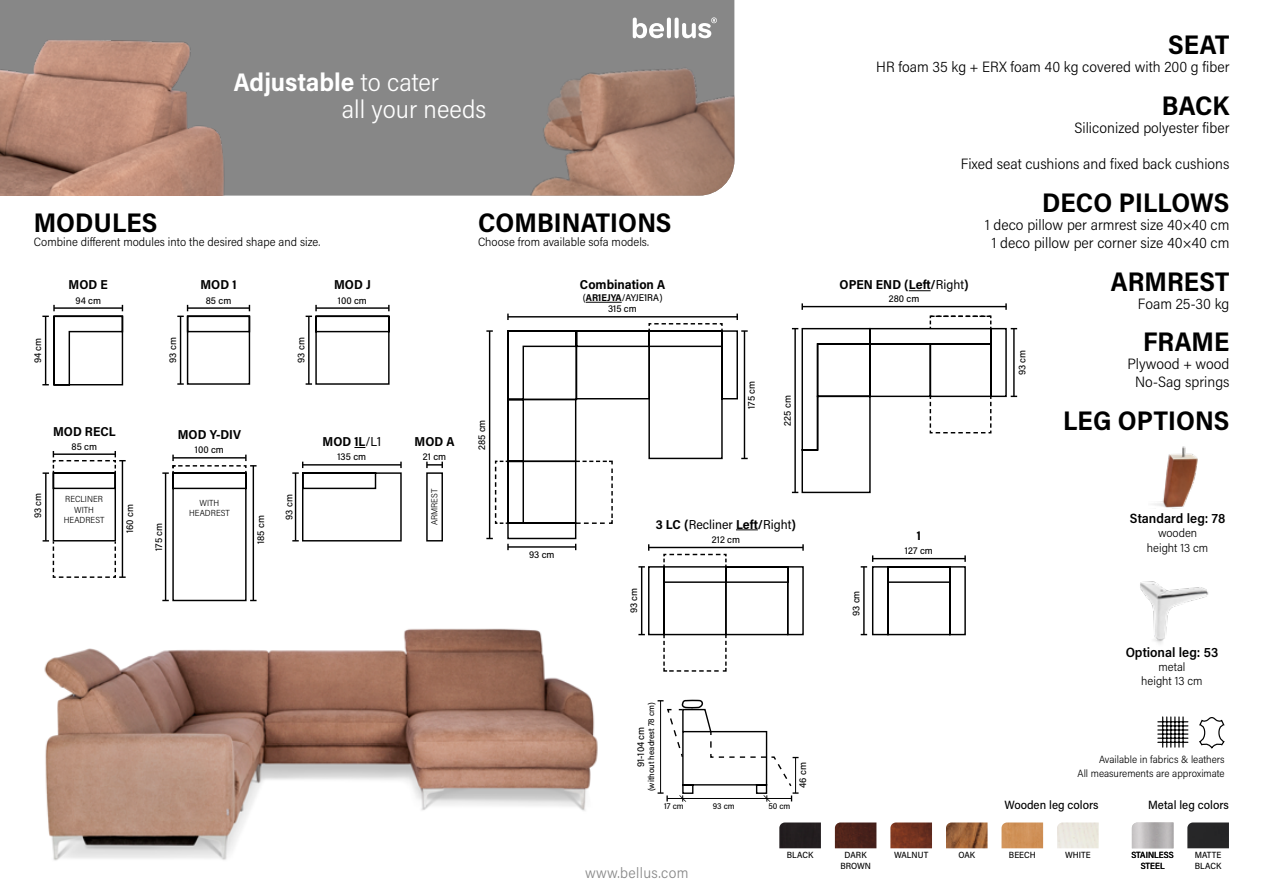
<style>
.page{position:relative;width:1263px;height:893px;background:#fff}
.page>*{position:absolute;margin:0;border:0;box-sizing:border-box;transform-origin:0 0}
.t1{font:700 27px "Acumin Pro Semi Cond";letter-spacing:.005em;color:#000}
.t2{font:300 25.5px/27px "Acumin Pro Semi Cond";color:#fff}
.t3{font:300 15px/18px "Acumin Pro Semi Cond";color:#000;text-align:center}
.t4{font:300 15px "Acumin Pro Semi Cond";letter-spacing:.025em;color:#878787}
.t5{font:600 13.5px "Acumin Pro Semi Cond";color:#000}
.t6{font:700 12.9px "Acumin Pro Semi Cond";color:#000}
.t7{font:12.9px "Acumin Pro Semi Cond";color:#000}
.t8{font:300 12px/14.4px "Acumin Pro Semi Cond";color:#000;text-align:center}
.t9{font:500 12px "Acumin Pro Semi Cond";color:#000}
.t10{font:300 10.5px/14.4px "Acumin Pro Semi Cond";color:#000;text-align:right}
.t11{font:500 9.9px/11.1px "Acumin Pro Semi Cond";color:#000;text-align:center}
.t12{font:500 9px/10.8px "Acumin Pro Semi Cond";color:#000;text-align:center}
.t13{font:300 8.85px/10.6px "Acumin Pro Semi Cond";letter-spacing:.005em;color:#000;text-align:center}
.t14{font:500 8.4px "Acumin Pro Semi Cond";color:#000}
.s1{font-weight:700}
.s2{font-weight:400}
</style>
<div class="page">
<div style="left:0;top:0;width:734px;height:196px;background:#878787"></div>
<img style="left:510px;top:40px;width:224px;height:156px">
<hr style="left:667px;top:18px;width:4px;height:20px;background:#fff;border-radius:2px">
<svg style="left:633px;top:18px;width:31px;height:20px"></svg>
<svg style="left:675px;top:18px;width:4px;height:20px"></svg>
<svg style="left:682px;top:17px;width:35px;height:21px"></svg>
<img style="left:44px;top:628px;width:554px;height:233px">
<img style="left:1140px;top:581px;width:69px;height:63px">
<img style="left:1153px;top:446px;width:45px;height:63px">
<img style="left:0;top:28px;width:238px;height:168px">
<img style="left:1001px;top:822px;width:42px;height:26px">
<img style="left:1057px;top:822px;width:42px;height:26px">
<img style="left:779px;top:822px;width:42px;height:26px">
<img style="left:835px;top:822px;width:41px;height:26px">
<img style="left:890px;top:822px;width:42px;height:26px">
<img style="left:946px;top:822px;width:41px;height:26px">
<img style="left:1187px;top:822px;width:42px;height:26px">
<svg style="left:1199px;top:717px;width:26px;height:32px"></svg>
<hr style="left:1182px;top:717px;width:2px;height:30px;background:#000">
<hr style="left:1178px;top:717px;width:1px;height:30px;background:#000">
<hr style="left:1174px;top:717px;width:1px;height:30px;background:#000">
<hr style="left:1170px;top:717px;width:1px;height:30px;background:#000">
<hr style="left:1166px;top:717px;width:1px;height:30px;background:#000">
<hr style="left:1162px;top:717px;width:1px;height:30px;background:#000">
<hr style="left:1158px;top:742px;width:30px;height:1px;background:#000">
<hr style="left:1158px;top:738px;width:30px;height:1px;background:#000">
<hr style="left:1158px;top:733px;width:30px;height:2px;background:#000">
<hr style="left:1158px;top:729px;width:30px;height:2px;background:#000">
<hr style="left:1158px;top:725px;width:30px;height:1px;background:#000">
<hr style="left:1158px;top:721px;width:30px;height:1px;background:#000">
<svg style="left:426px;top:462px;width:17px;height:6px"></svg>
<div style="left:426px;top:472px;width:17px;height:69px;border:1px solid #000"></div>
<svg style="left:306px;top:305px;width:84px;height:80px"></svg>
<svg style="left:292px;top:462px;width:110px;height:80px"></svg>
<svg style="left:909px;top:290px;width:22px;height:1px"></svg>
<svg style="left:42px;top:305px;width:82px;height:81px"></svg>
<svg style="left:177px;top:305px;width:74px;height:80px"></svg>
<svg style="left:43px;top:451px;width:83px;height:127px"></svg>
<svg style="left:162px;top:455px;width:95px;height:147px"></svg>
<hr style="left:586px;top:302px;width:36px;height:1px;background:#000">
<svg style="left:486px;top:303px;width:531px;height:369px"></svg>
<svg style="left:658px;top:699px;width:140px;height:103px"></svg>
<h2 class="t2" style="left:342px;top:68px;width:146px;text-indent:-108px"><span class="s1">Adjustable</span> to cater<br>all your needs</h2>
<h1 class="t1" style="left:34px;top:203px;width:125px">MODULES</h1>
<p class="t8" style="left:34px;top:234px;width:288px">Combine different modules into the desired shape and size.</p>
<p class="t11" style="left:32px;top:363px;width:27px;rotate:-90deg">94 cm</p>
<p class="t6" style="left:69px;top:276px;width:41px">MOD E</p>
<p class="t11" style="left:75px;top:294px;width:27px">94 cm</p>
<p class="t11" style="left:167px;top:363px;width:27px;rotate:-90deg">93 cm</p>
<p class="t6" style="left:201px;top:276px;width:37px">MOD 1</p>
<p class="t11" style="left:206px;top:294px;width:27px">85 cm</p>
<p class="t11" style="left:295px;top:363px;width:27px;rotate:-90deg">93 cm</p>
<p class="t6" style="left:334px;top:276px;width:38px">MOD J</p>
<p class="t11" style="left:338px;top:294px;width:30px">100 cm</p>
<p class="t6" style="left:53px;top:422px;width:64px">MOD RECL</p>
<p class="t11" style="left:72px;top:440px;width:27px">85 cm</p>
<p class="t11" style="left:32px;top:518px;width:27px;rotate:-90deg">93 cm</p>
<p class="t13" style="left:64px;top:493px;width:42px">RECLINER<br>WITH<br>HEADREST</p>
<p class="t11" style="left:124px;top:533px;width:30px;rotate:-90deg">160 cm</p>
<p class="t6" style="left:178px;top:426px;width:65px">MOD Y-DIV</p>
<p class="t11" style="left:195px;top:444px;width:30px">100 cm</p>
<p class="t13" style="left:189px;top:497px;width:42px">WITH<br>HEADREST</p>
<p class="t11" style="left:153px;top:551px;width:30px;rotate:-90deg">175 cm</p>
<p class="t11" style="left:255px;top:544px;width:30px;rotate:-90deg">185 cm</p>
<p class="t11" style="left:283px;top:520px;width:27px;rotate:-90deg">93 cm</p>
<p class="t6" style="left:323px;top:433px;width:60px">MOD 1L<span class="s2">/L1</span></p>
<p class="t11" style="left:337px;top:451px;width:30px">135 cm</p>
<h1 class="t1" style="left:478px;top:203px;width:195px">COMBINATIONS</h1>
<p class="t8" style="left:478px;top:234px;width:173px">Choose from available sofa models.</p>
<p class="t6" style="left:580px;top:276px;width:87px">Combination A</p>
<p class="t11" style="left:583px;top:292px;width:81px">(<span class="s1">AR1EJYA</span>/AYJE1RA)<br>315 cm</p>
<p class="t6" style="left:415px;top:433px;width:41px">MOD A</p>
<p class="t11" style="left:423px;top:451px;width:25px">21 cm</p>
<p class="t13" style="left:429px;top:525px;width:38px;rotate:-90deg">ARMREST</p>
<p class="t11" style="left:476px;top:450px;width:32px;rotate:-90deg">285 cm</p>
<p class="t11" style="left:529px;top:548px;width:27px">93 cm</p>
<p class="t11" style="left:745px;top:409px;width:30px;rotate:-90deg">175 cm</p>
<p class="t11" style="left:781px;top:426px;width:32px;rotate:-90deg">225 cm</p>
<p class="t11" style="left:628px;top:613px;width:27px;rotate:-90deg">93 cm</p>
<p class="t7" style="left:656px;top:515px;width:142px"><span class="s1">3 LC (</span>Recliner <span class="s1">Left/</span>Right<span class="s1">)</span></p>
<p class="t11" style="left:712px;top:533px;width:30px">212 cm</p>
<p class="t14" style="left:645px;top:791px;width:90px;rotate:-90deg">(without headrest 78 cm)</p>
<p class="t11" style="left:635px;top:767px;width:42px;rotate:-90deg">91-104 cm</p>
<p class="t14" style="left:664px;top:800px;width:21px">17 cm</p>
<p class="t14" style="left:713px;top:800px;width:23px">93 cm</p>
<p class="t14" style="left:768px;top:800px;width:24px">50 cm</p>
<p class="t11" style="left:797px;top:788px;width:27px;rotate:-90deg">46 cm</p>
<h1 class="t1" style="left:1168px;top:25px;width:63px">SEAT</h1>
<p class="t3" style="left:876px;top:57px;width:355px">HR foam 35 kg + ERX foam 40 kg covered with 200 g fiber</p>
<h1 class="t1" style="left:1162px;top:86px;width:69px">BACK</h1>
<p class="t3" style="left:1074px;top:118px;width:156px">Siliconized polyester fiber</p>
<p class="t3" style="left:961px;top:154px;width:270px">Fixed seat cushions and fixed back cushions</p>
<h1 class="t1" style="left:1042px;top:183px;width:189px">DECO PILLOWS</h1>
<p class="t3" style="left:985px;top:215px;width:246px">1 deco pillow per armrest size 40×40 cm<br>1 deco pillow per corner size 40×40 cm</p>
<h1 class="t1" style="left:1111px;top:262px;width:120px">ARMREST</h1>
<p class="t3" style="left:1138px;top:294px;width:93px">Foam 25-30 kg</p>
<h1 class="t1" style="left:1143px;top:323px;width:88px">FRAME</h1>
<p class="t3" style="left:1127px;top:355px;width:104px">Plywood + wood<br>No-Sag springs</p>
<h1 class="t1" style="left:1063px;top:402px;width:168px">LEG OPTIONS</h1>
<p class="t6" style="left:839px;top:276px;width:131px">OPEN END (Left/<span class="s2">Right</span>)</p>
<p class="t11" style="left:889px;top:293px;width:32px">280 cm</p>
<p class="t11" style="left:1016px;top:375px;width:27px;rotate:-90deg">93 cm</p>
<p class="t11" style="left:850px;top:616px;width:27px;rotate:-90deg">93 cm</p>
<p class="t6" style="left:917px;top:526px;width:6px">1</p>
<p class="t11" style="left:905px;top:545px;width:29px">127 cm</p>
<p class="t5" style="left:1130px;top:509px;width:97px">Standard leg: 78</p>
<p class="t8" style="left:1147px;top:525px;width:63px">wooden height 13 cm</p>
<p class="t5" style="left:1126px;top:642px;width:94px">Optional leg: 53</p>
<p class="t8" style="left:1141px;top:659px;width:63px">metal<br>height 13 cm</p>
<p class="t10" style="left:1077px;top:752px;width:149px">Available in fabrics &amp; leathers<br>All measurements are approximate</p>
<p class="t9" style="left:1004px;top:797px;width:96px">Wooden leg colors</p>
<p class="t9" style="left:1148px;top:797px;width:82px">Metal leg colors</p>
<p class="t4" style="left:585px;top:862px;width:105px">www.bellus.com</p>
<p class="t12" style="left:787px;top:849px;width:28px">BLACK</p>
<p class="t12" style="left:840px;top:849px;width:32px">DARK<br>BROWN</p>
<p class="t12" style="left:894px;top:849px;width:36px">WALNUT</p>
<p class="t12" style="left:958px;top:849px;width:18px">OAK</p>
<p class="t12" style="left:1009px;top:849px;width:28px">BEECH</p>
<p class="t12" style="left:1065px;top:849px;width:27px">WHITE</p>
<p class="t12" style="left:1131px;top:849px;width:44px">STAINLESS<br>STEEL</p>
<p class="t12" style="left:1195px;top:849px;width:28px;text-align:left">MATTE<br>BLACK</p>
</div>
